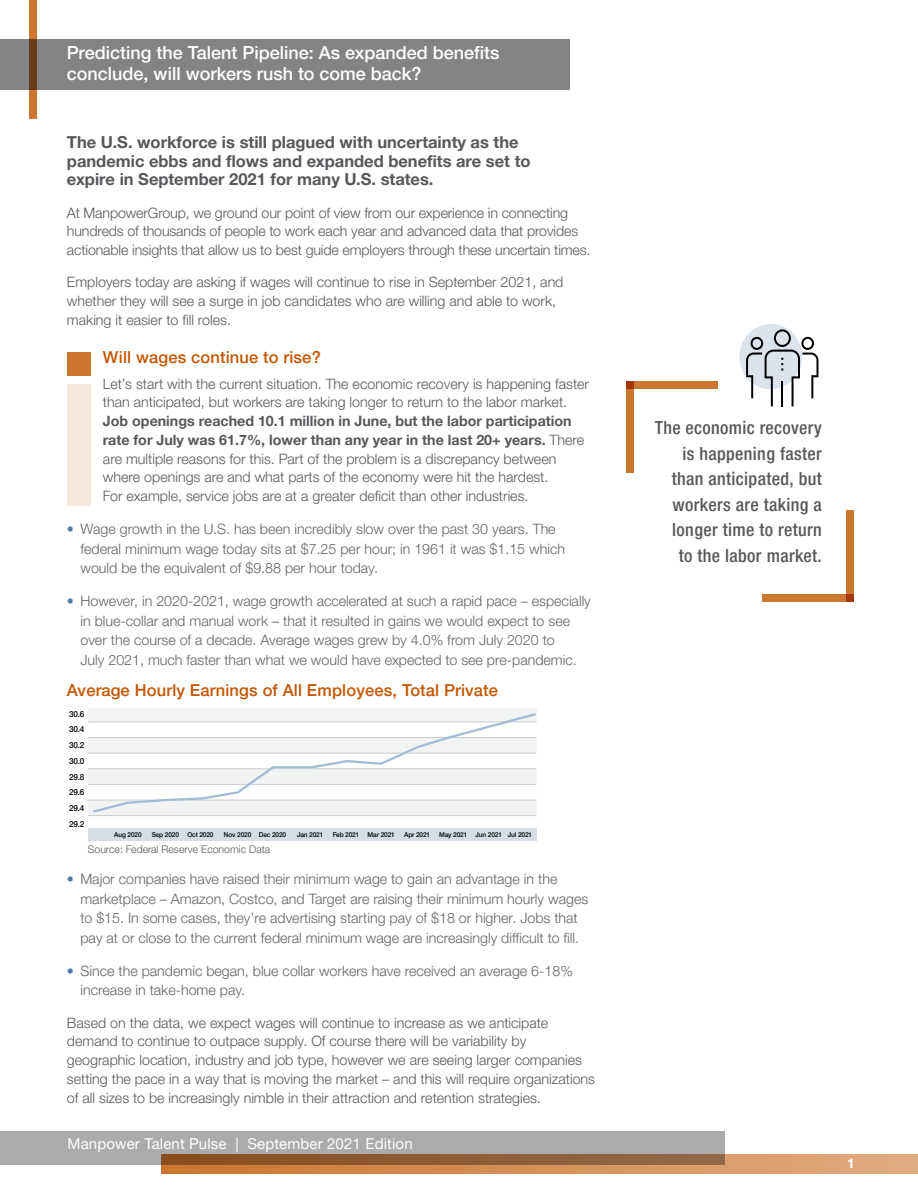
<style>
.page{position:relative;width:918px;height:1188px;background:#fff}
.page>*{position:absolute;margin:0;border:0;box-sizing:border-box;transform-origin:0 0}
.t1{font:500 condensed 18px/25.5px "Helvetica Neue LTW1 G";letter-spacing:.02em;color:#57585b;text-align:right}
.t2{font:500 18px/21px "Helvetica Neue LTW1 G";color:#fff}
.t3{font:700 16.5px/18.8px "Helvetica Neue LTW1 G";color:#57585b}
.t4{font:500 16.5px "Helvetica Neue LTW1 G";letter-spacing:.01em;color:#c25600}
.t5{font:15px "Helvetica Neue LTW1 G";letter-spacing:.01em;color:#fff}
.t6{font:300 14.25px/18.8px "Helvetica Neue LTW1 G";color:#57585b}
.t7{font:300 14.25px/19.5px "Helvetica Neue LTW1 G";color:#626366}
.t8{font:700 13.5px "Helvetica Neue LTW1 G";color:#fff}
.t9{font:300 10.5px "Helvetica Neue LTW1 G";color:#57585b}
.t10{font:500 8.4px/15.8px "Helvetica Neue LTW1 G";letter-spacing:-.02em;color:#000;text-align:justify}
.t11{font:500 6.75px "Helvetica Neue LTW1 G";letter-spacing:-.02em;color:#000}
.s1{font-weight:700}
.s2{color:#4b79ae}
</style>
<div class="page">
<svg style="left:161px;top:1154px;width:757px;height:20px;background:#d3915c"></svg>
<svg style="left:0;top:1131px;width:725px;height:33px;background:#a49890"></svg>
<div style="left:0;top:39px;width:570px;height:51px;background:#838386"></div>
<svg style="left:30px;top:0;width:7px;height:119px"></svg>
<div style="left:627px;top:381px;width:91px;height:7px;background:#cd7630"></div>
<div style="left:627px;top:381px;width:7px;height:92px;background:#cd7630"></div>
<div style="left:762px;top:595px;width:91px;height:7px;background:#cd7630"></div>
<div style="left:846px;top:510px;width:7px;height:92px;background:#cd7630"></div>
<div style="left:67px;top:352px;width:24px;height:24px;background:#cd7630"></div>
<div style="left:67px;top:385px;width:24px;height:121px;background:#f6e7db"></div>
<div style="left:739px;top:324px;width:63px;height:65px;background:#dbe4ee;border-radius:50%"></div>
<svg style="left:746px;top:329px;width:72px;height:77px"></svg>
<div style="left:88px;top:800px;width:448px;height:16px;background:#f2f3f3"></div>
<div style="left:88px;top:708px;width:448px;height:14px;background:#f2f3f3"></div>
<div style="left:88px;top:828px;width:448px;height:13px;background:#d5dde9"></div>
<hr style="left:88px;top:815px;width:448px;height:1px;background:#c8c9cc">
<hr style="left:88px;top:800px;width:448px;height:1px;background:#c8c9cc">
<hr style="left:88px;top:784px;width:448px;height:1px;background:#c8c9cc">
<hr style="left:88px;top:768px;width:448px;height:1px;background:#c8c9cc">
<hr style="left:88px;top:753px;width:448px;height:1px;background:#c8c9cc">
<hr style="left:88px;top:737px;width:448px;height:1px;background:#c8c9cc">
<hr style="left:88px;top:722px;width:448px;height:1px;background:#c8c9cc">
<svg style="left:91px;top:712px;width:446px;height:102px"></svg>
<p class="t2" style="left:67px;top:42px;width:434px">Predicting the Talent Pipeline: As expanded benefits conclude, will workers rush to come back?</p>
<p class="t3" style="left:67px;top:134px;width:465px">The U.S. workforce is still plagued with uncertainty as the pandemic ebbs and flows and expanded benefits are set to expire in September 2021 for many U.S. states.</p>
<p class="t6" style="left:67px;top:204px;width:525px">At ManpowerGroup, we ground our point of view from our experience in connecting hundreds of thousands of people to work each year and advanced data that provides actionable insights that allow us to best guide employers through these uncertain times.</p>
<p class="t6" style="left:67px;top:274px;width:498px">Employers today are asking if wages will continue to rise in September 2021, and whether they will see a surge in job candidates who are willing and able to work, making it easier to fill roles.</p>
<p class="t4" style="left:103px;top:351px;width:219px">Will wages continue to rise?</p>
<p class="t6" style="left:103px;top:375px;width:487px">Let’s start with the current situation. The economic recovery is happening faster than anticipated, but workers are taking longer to return to the labor market.</p>
<p class="t6" style="left:103px;top:413px;width:483px"><span class="s1">Job openings reached 10.1 million in June, but the labor participation rate for July was 61.7%, lower than any year in the last 20+ years.</span> There are multiple reasons for this. Part of the problem is a discrepancy between where openings are and what parts of the economy were hit the hardest.<br>For example, service jobs are at a greater deficit than other industries.</p>
<p class="t7" style="left:80px;top:520px;width:486px;text-indent:-13px"><span class="s2">•</span> Wage growth in the U.S. has been incredibly slow over the past 30 years. The federal minimum wage today sits at $7.25 per hour; in 1961 it was $1.15 which would be the equivalent of $9.88 per hour today.</p>
<p class="t7" style="left:80px;top:592px;width:512px;text-indent:-13px"><span class="s2">•</span> However, in 2020-2021, wage growth accelerated at such a rapid pace – especially in blue-collar and manual work – that it resulted in gains we would expect to see over the course of a decade. Average wages grew by 4.0% from July 2020 to<br>July 2021, much faster than what we would have expected to see pre-pandemic.</p>
<p class="t4" style="left:67px;top:684px;width:432px">Average Hourly Earnings of All Employees, Total Private</p>
<p class="t10" style="left:69px;top:707px;width:17px">30.6<br>30.4<br>30.2<br>30.0<br>29.8<br>29.6<br>29.4<br>29.2</p>
<p class="t11" style="left:114px;top:832px;width:29px">Aug 2020</p>
<p class="t11" style="left:152px;top:832px;width:29px">Sep 2020</p>
<p class="t11" style="left:187px;top:832px;width:28px">Oct 2020</p>
<p class="t11" style="left:224px;top:832px;width:64px">Nov 2020 Dec 2020</p>
<p class="t11" style="left:297px;top:832px;width:28px">Jan 2021</p>
<p class="t11" style="left:333px;top:832px;width:64px">Feb 2021 Mar 2021</p>
<p class="t11" style="left:404px;top:832px;width:28px">Apr 2021</p>
<p class="t11" style="left:439px;top:832px;width:95px">May 2021 Jun 2021 Jul 2021</p>
<p class="t9" style="left:88px;top:844px;width:184px">Source: Federal Reserve Economic Data</p>
<p class="t7" style="left:80px;top:870px;width:509px;text-indent:-13px"><span class="s2">•</span> Major companies have raised their minimum wage to gain an advantage in the marketplace – Amazon, Costco, and Target are raising their minimum hourly wages to $15. In some cases, they’re advertising starting pay of $18 or higher. Jobs that pay at or close to the current federal minimum wage are increasingly difficult to fill.</p>
<p class="t7" style="left:80px;top:962px;width:494px;text-indent:-13px"><span class="s2">•</span> Since the pandemic began, blue collar workers have received an average 6-18% increase in take-home pay.</p>
<p class="t6" style="left:67px;top:1014px;width:530px">Based on the data, we expect wages will continue to increase as we anticipate demand to continue to outpace supply. Of course there will be variability by geographic location, industry and job type, however we are seeing larger companies setting the pace in a way that is moving the market – and this will require organizations of all sizes to be increasingly nimble in their attraction and retention strategies.</p>
<p class="t5" style="left:68px;top:1134px;width:347px">Manpower Talent Pulse | September 2021 Edition</p>
<p class="t1" style="left:655px;top:417px;width:169px">The economic recovery is happening faster than anticipated, but workers are taking a longer time to return to the labor market.</p>
<p class="t8" style="left:847px;top:1155px;width:9px">1</p>
</div>
